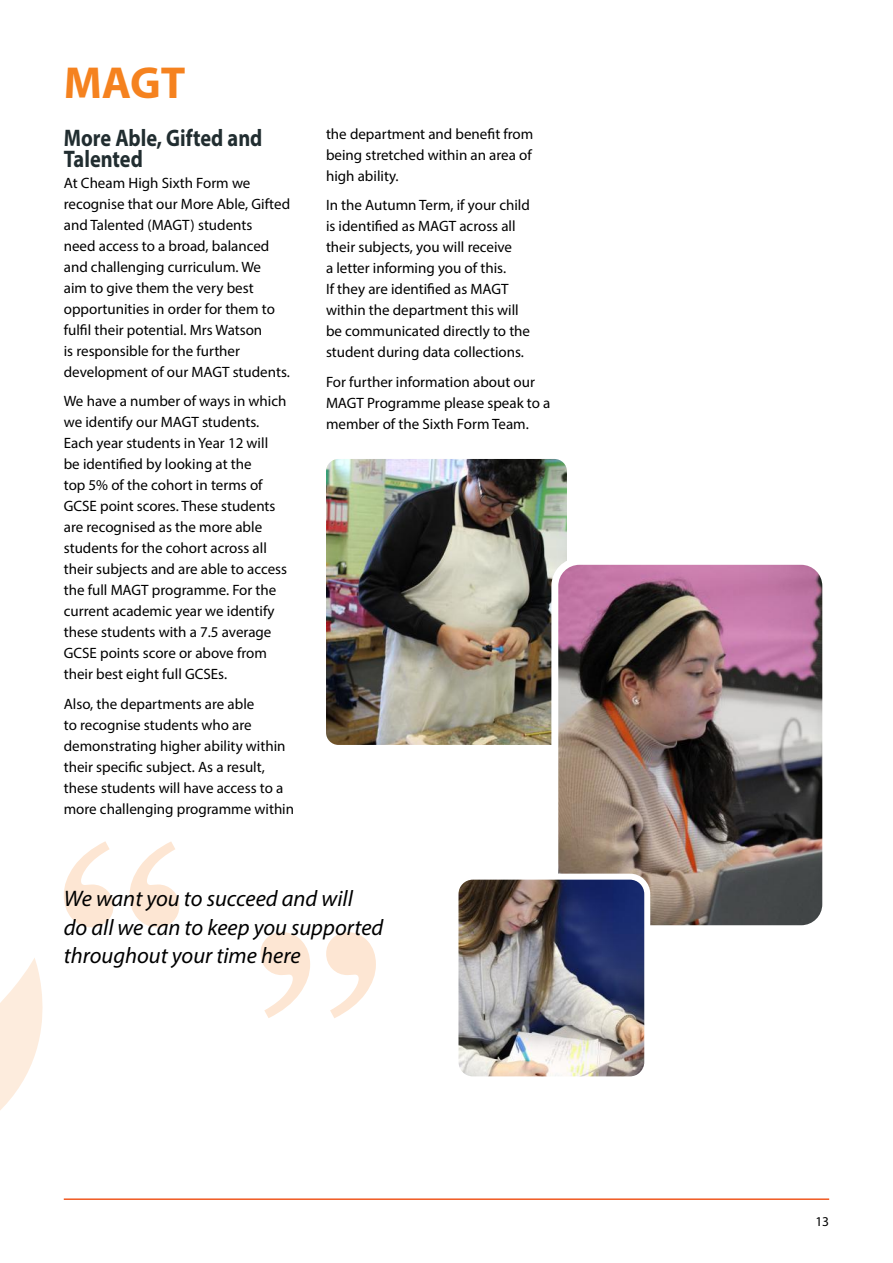
<style>
.page{position:relative;width:893px;height:1263px;background:#fff}
.page>*{position:absolute;margin:0;border:0;box-sizing:border-box;transform-origin:0 0}
.t1{font:700 45px "Myriad Pro";color:#f5821f}
.t2{font:700 24px/21px "Myriad Pro";color:#212d30;scale:.85 1}
.t3{font:italic 22.5px/28.5px "Myriad Pro";color:#000}
.t4{font:15px/21px "Myriad Pro";color:#000}
.t5{font:13.5px "Myriad Pro";color:#000}
</style>
<div class="page">
<svg style="left:64px;top:841px;width:115px;height:86px"></svg>
<svg style="left:260px;top:932px;width:116px;height:86px"></svg>
<svg style="left:0;top:958px;width:64px;height:242px"></svg>
<img style="left:326px;top:459px;width:241px;height:286px">
<img style="left:555px;top:561px;width:266px;height:363px">
<div style="left:551px;top:558px;width:278px;height:374px;border:7px solid #fff;border-radius:24px"></div>
<img style="left:459px;top:877px;width:188px;height:198px">
<div style="left:452px;top:874px;width:198px;height:208px;border:6px solid #fff;border-radius:17px"></div>
<hr style="left:64px;top:1198px;width:765px;height:2px;background:#f05a22">
<h1 class="t1" style="left:64px;top:53px;width:123px">MAGT</h1>
<h2 class="t2" style="left:64px;top:126px;width:235px">More Able, Gifted and<br>Talented</h2>
<p class="t4" style="left:64px;top:172px;width:228px">At Cheam High Sixth Form we recognise that our More Able, Gifted and Talented (MAGT) students<br>need access to a broad, balanced and challenging curriculum. We<br>aim to give them the very best opportunities in order for them to fulfil their potential. Mrs Watson<br>is responsible for the further development of our MAGT students.</p>
<p class="t4" style="left:64px;top:390px;width:225px">We have a number of ways in which we identify our MAGT students.<br>Each year students in Year 12 will be identified by looking at the<br>top 5% of the cohort in terms of<br>GCSE point scores. These students are recognised as the more able students for the cohort across all their subjects and are able to access the full MAGT programme. For the current academic year we identify these students with a 7.5 average<br>GCSE points score or above from their best eight full GCSEs.</p>
<p class="t4" style="left:64px;top:693px;width:232px">Also, the departments are able<br>to recognise students who are demonstrating higher ability within their specific subject. As a result, these students will have access to a more challenging programme within</p>
<p class="t4" style="left:326px;top:123px;width:209px;text-align:justify">the department and benefit from being stretched within an area of high ability.</p>
<p class="t4" style="left:326px;top:195px;width:206px">In the Autumn Term, if your child is identified as MAGT across all their subjects, you will receive<br>a letter informing you of this.<br>If they are identified as MAGT within the department this will be communicated directly to the student during data collections.</p>
<p class="t4" style="left:326px;top:371px;width:226px">For further information about our<br>MAGT Programme please speak to a member of the Sixth Form Team.</p>
<h3 class="t3" style="left:64px;top:884px;width:321px">We want you to succeed and will<br>do all we can to keep you supported throughout your time here</h3>
<p class="t5" style="left:815px;top:1213px;width:15px">13</p>
</div>
